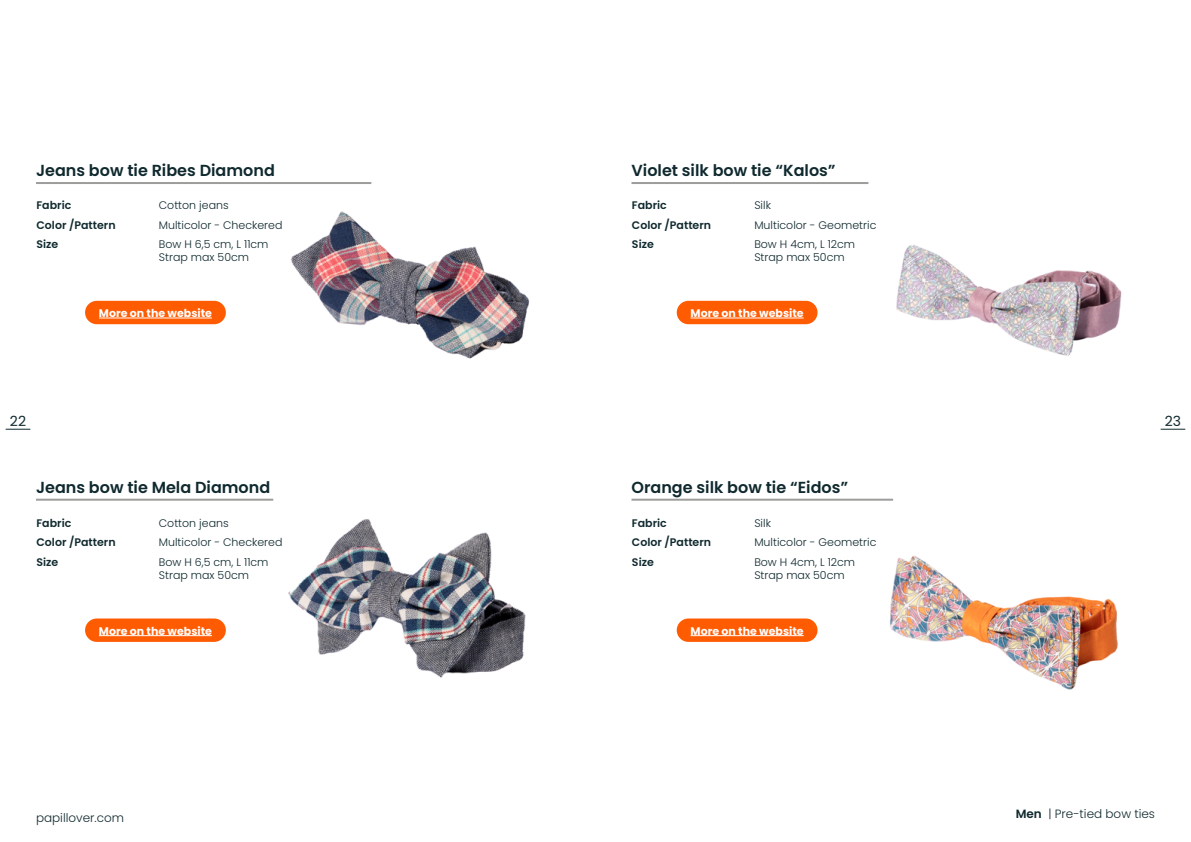
<style>
.page{position:relative;width:1191px;height:842px;background:#fff}
.page>*{position:absolute;margin:0;border:0;box-sizing:border-box;transform-origin:0 0}
.t1{font:600 16px "Poppins";color:#0f292e}
.t2{font:14px "Poppins";color:#0f292e}
.t3{font:300 12px "Poppins";color:#0f292e}
.t4{font:300 11px/13.2px "Poppins";color:#0f292e}
.t5{font:600 11px "Poppins";color:#0f292e}
.t6{font:700 11px "Poppins";color:#fff}
.s1{font-weight:600}
</style>
<div class="page">
<svg style="left:1160px;top:429px;width:25px;height:1px"></svg>
<svg style="left:6px;top:429px;width:24px;height:1px"></svg>
<img style="left:288px;top:519px;width:238px;height:159px">
<hr style="left:36px;top:499px;width:237px;height:2px;background:#9d9d9c">
<img style="left:291px;top:182px;width:239px;height:177px">
<hr style="left:36px;top:182px;width:335px;height:2px;background:#9d9d9c">
<div style="left:85px;top:301px;width:141px;height:23px;background:#ff5b00;border-radius:12px"></div>
<div style="left:85px;top:618px;width:141px;height:24px;background:#ff5b00;border-radius:12px"></div>
<hr style="left:99px;top:318px;width:113px;height:1px;background:#fff">
<hr style="left:99px;top:635px;width:113px;height:1px;background:#fff">
<img style="left:877px;top:498px;width:241px;height:192px">
<img style="left:896px;top:245px;width:226px;height:111px">
<hr style="left:631px;top:499px;width:262px;height:2px;background:#9d9d9c">
<div style="left:676px;top:301px;width:141px;height:23px;background:#ff5b00;border-radius:12px"></div>
<div style="left:676px;top:618px;width:141px;height:24px;background:#ff5b00;border-radius:12px"></div>
<hr style="left:690px;top:318px;width:113px;height:1px;background:#fff">
<hr style="left:690px;top:635px;width:113px;height:1px;background:#fff">
<hr style="left:631px;top:182px;width:237px;height:2px;background:#9d9d9c">
<h1 class="t1" style="left:36px;top:161px;width:240px">Jeans bow tie Ribes Diamond</h1>
<h1 class="t1" style="left:631px;top:161px;width:206px">Violet silk bow tie “Kalos”</h1>
<p class="t5" style="left:36px;top:199px;width:36px">Fabric</p>
<p class="t4" style="left:159px;top:199px;width:71px">Cotton jeans</p>
<p class="t5" style="left:36px;top:218px;width:81px">Color /Pattern</p>
<p class="t4" style="left:159px;top:218px;width:125px">Multicolor - Checkered</p>
<p class="t5" style="left:36px;top:238px;width:23px">Size</p>
<p class="t4" style="left:159px;top:238px;width:111px">Bow H 6,5 cm, L 11cm<br>Strap max 50cm</p>
<p class="t5" style="left:632px;top:199px;width:36px">Fabric</p>
<p class="t4" style="left:754px;top:199px;width:18px">Silk</p>
<p class="t5" style="left:632px;top:218px;width:81px">Color /Pattern</p>
<p class="t4" style="left:754px;top:218px;width:124px">Multicolor - Geometric</p>
<p class="t5" style="left:632px;top:238px;width:23px">Size</p>
<p class="t4" style="left:754px;top:238px;width:102px">Bow H 4cm, L 12cm<br>Strap max 50cm</p>
<p class="t6" style="left:99px;top:307px;width:115px">More on the website</p>
<p class="t6" style="left:690px;top:307px;width:115px">More on the website</p>
<p class="t2" style="left:10px;top:413px;width:18px">22</p>
<p class="t2" style="left:1164px;top:413px;width:18px">23</p>
<h1 class="t1" style="left:36px;top:478px;width:236px">Jeans bow tie Mela Diamond</h1>
<h1 class="t1" style="left:631px;top:478px;width:218px">Orange silk bow tie “Eidos”</h1>
<p class="t5" style="left:36px;top:516px;width:36px">Fabric</p>
<p class="t4" style="left:159px;top:516px;width:71px">Cotton jeans</p>
<p class="t5" style="left:36px;top:536px;width:81px">Color /Pattern</p>
<p class="t4" style="left:159px;top:536px;width:125px">Multicolor - Checkered</p>
<p class="t5" style="left:36px;top:555px;width:23px">Size</p>
<p class="t4" style="left:159px;top:555px;width:111px">Bow H 6,5 cm, L 11cm<br>Strap max 50cm</p>
<p class="t5" style="left:632px;top:516px;width:36px">Fabric</p>
<p class="t4" style="left:754px;top:516px;width:18px">Silk</p>
<p class="t5" style="left:632px;top:536px;width:81px">Color /Pattern</p>
<p class="t4" style="left:754px;top:536px;width:124px">Multicolor - Geometric</p>
<p class="t5" style="left:632px;top:555px;width:23px">Size</p>
<p class="t4" style="left:754px;top:555px;width:102px">Bow H 4cm, L 12cm<br>Strap max 50cm</p>
<p class="t6" style="left:99px;top:624px;width:115px">More on the website</p>
<p class="t6" style="left:690px;top:624px;width:115px">More on the website</p>
<p class="t3" style="left:36px;top:811px;width:90px">papillover.com</p>
<p class="t3" style="left:1015px;top:806px;width:141px"><span class="s1">Men</span> | Pre-tied bow ties</p>
</div>
